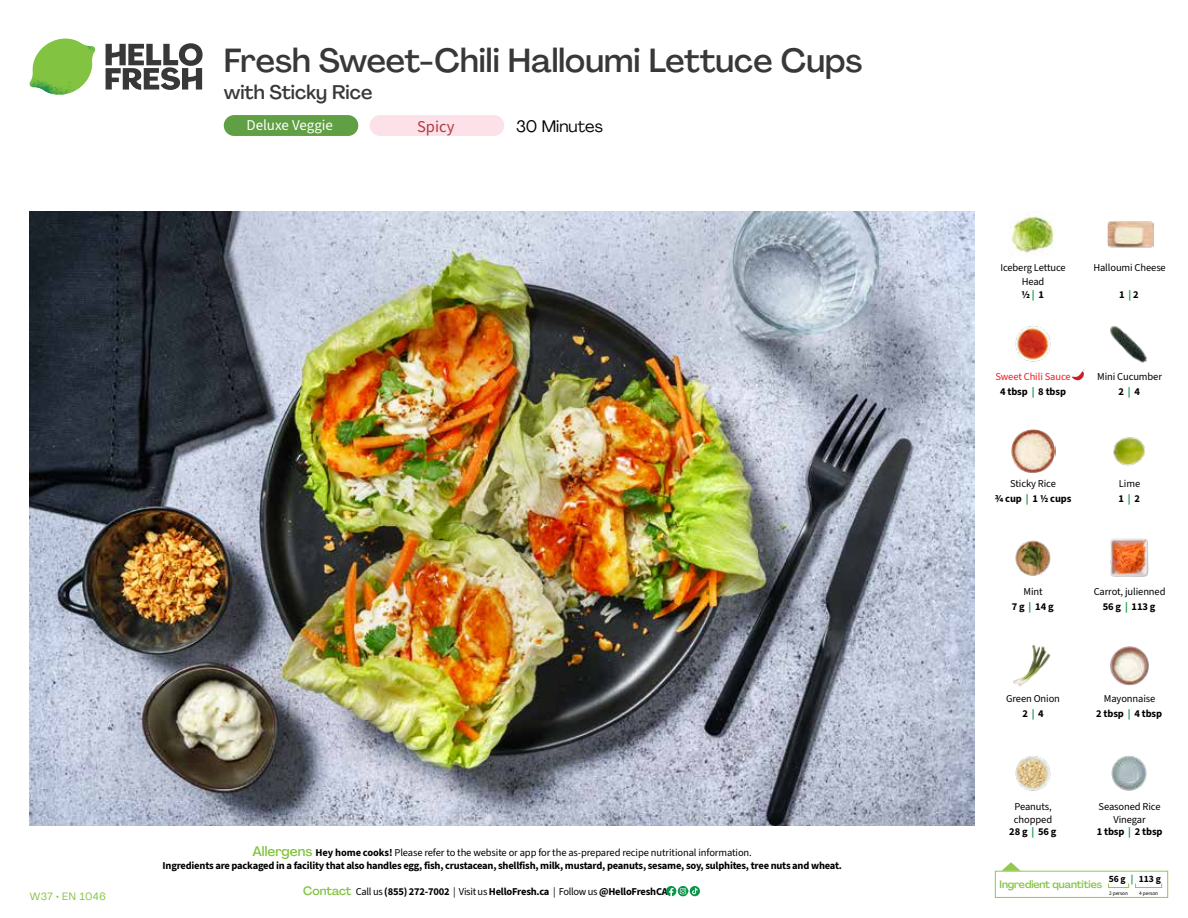
<style>
.page{position:relative;width:1188px;height:918px;background:#fff}
.page>*{position:absolute;margin:0;border:0;box-sizing:border-box;transform-origin:0 0}
.t1{font:500 33px "Agrandir";color:#383839}
.t2{font:500 19.5px "Agrandir";color:#383839}
.t3{font:16.5px "Agrandir";color:#000}
.t4{font:16.5px "Source Sans 3";color:#b33841}
.t5{font:15px "Source Sans 3";color:#fff}
.t6{font:700 10.5px/13.5px "Source Sans 3";letter-spacing:-.02em;color:#000;text-align:center}
.t7{font:10.5px/14.9px "Source Sans 3";letter-spacing:-.01em;color:#000;text-align:center}
.t8{font:10.5px/14.9px "Source Sans 3";letter-spacing:-.01em;color:#ed1d24;text-align:center}
.t9{font:500 10.5px "Agrandir";letter-spacing:-.01em;color:#82c341}
.t10{font:10.5px "Agrandir";letter-spacing:.05em;color:#82c341}
.t11{font:700 9.6px "Source Sans 3";color:#000}
.t12{font:5.25px "Source Sans 3";letter-spacing:-.01em;color:#000}
.s1{font-family:"Agrandir";font-weight:500;font-size:13.5px;color:#82c341}
.s2{font-weight:400}
.s3{font-family:"Agrandir";font-weight:500;font-size:12px;color:#82c341}
.s4{font-weight:700}
.s5{font-weight:700;color:#0b9446}
.s6{color:#0b9446}
.s7{font-weight:700;color:#000}
</style>
<div class="page">
<svg style="left:106px;top:43px;width:97px;height:47px"></svg>
<svg style="left:34px;top:39px;width:59px;height:38px"></svg>
<img style="left:65px;top:39px;width:30px;height:25px">
<img style="left:33px;top:60px;width:56px;height:10px">
<img style="left:29px;top:64px;width:58px;height:31px">
<img style="left:64px;top:70px;width:25px;height:24px">
<img style="left:30px;top:211px;width:945px;height:615px">
<svg style="left:690px;top:886px;width:10px;height:10px"></svg>
<svg style="left:666px;top:886px;width:32px;height:10px"></svg>
<svg style="left:1002px;top:862px;width:19px;height:9px"></svg>
<div style="left:995px;top:871px;width:173px;height:27px;border:1px solid #91c84e"></div>
<div style="left:1108px;top:883px;width:21px;height:5px;border:1px solid #91c84e"></div>
<div style="left:1135px;top:883px;width:27px;height:5px;border:1px solid #91c84e"></div>
<img style="left:1015px;top:326px;width:36px;height:36px">
<img style="left:1110px;top:325px;width:37px;height:38px">
<img style="left:1011px;top:429px;width:45px;height:44px">
<img style="left:1113px;top:437px;width:32px;height:29px">
<img style="left:1015px;top:540px;width:36px;height:36px">
<img style="left:1110px;top:538px;width:39px;height:39px">
<img style="left:1013px;top:645px;width:38px;height:42px">
<img style="left:1015px;top:756px;width:36px;height:35px">
<img style="left:1111px;top:755px;width:36px;height:36px">
<img style="left:1108px;top:221px;width:45px;height:27px">
<img style="left:1011px;top:212px;width:44px;height:45px">
<img style="left:1110px;top:646px;width:39px;height:40px">
<svg style="left:1072px;top:369px;width:12px;height:12px"></svg>
<div style="left:224px;top:115px;width:134px;height:21px;background:#609f43;border-radius:10px"></div>
<div style="left:370px;top:115px;width:134px;height:21px;background:#fce1e9;border-radius:10px"></div>
<h1 class="t1" style="left:224px;top:40px;width:640px">Fresh Sweet-Chili Halloumi Lettuce Cups</h1>
<h2 class="t2" style="left:224px;top:80px;width:150px">with Sticky Rice</h2>
<h3 class="t3" style="left:516px;top:116px;width:88px">30 Minutes</h3>
<h3 class="t5" style="left:246px;top:116px;width:88px">Deluxe Veggie</h3>
<h3 class="t4" style="left:417px;top:116px;width:39px">Spicy</h3>
<p class="t10" style="left:30px;top:890px;width:78px">W37 • EN 1046</p>
<p class="t6" style="left:163px;top:845px;width:681px"><span class="s1">Allergens</span> Hey home cooks! <span class="s2">Please refer to the website or app for the as-prepared recipe nutritional information.<br></span>Ingredients are packaged in a facility that also handles egg, fish, crustacean, shellfish, milk, mustard, peanuts, sesame, soy, sulphites, tree nuts and wheat.</p>
<p class="t6" style="left:303px;top:885px;width:366px"><span class="s3">Contact</span> <span class="s2">Call us</span> (855) 272-7002 <span class="s2">| Visit us</span> HelloFresh.ca <span class="s2">| Follow us</span> @HelloFreshCA</p>
<p class="t7" style="left:1000px;top:261px;width:67px;line-height:13.4px">Iceberg Lettuce<br>Head<br><span class="s4">1/2</span> <span class="s5">|</span> <span class="s4">1</span></p>
<p class="t7" style="left:1093px;top:260px;width:74px">Halloumi Cheese</p>
<p class="t6" style="left:1119px;top:288px;width:21px">1 <span class="s6">|</span> 2</p>
<p class="t8" style="left:995px;top:369px;width:77px">Sweet Chili Sauce<br><span class="s7">4 tbsp</span> <span class="s5">|</span> <span class="s7">8 tbsp</span></p>
<p class="t7" style="left:1097px;top:369px;width:66px">Mini Cucumber<br><span class="s4">2</span> <span class="s5">|</span> <span class="s4">4</span></p>
<p class="t6" style="left:995px;top:477px;width:78px;line-height:14.5px"><span class="s2">Sticky Rice<br></span>3/4 cup <span class="s6">|</span> 1 1/2 cups</p>
<p class="t7" style="left:1118px;top:476px;width:23px;text-align:left">Lime<br><span class="s4">1</span> <span class="s5">|</span> <span class="s4">2</span></p>
<p class="t6" style="left:1012px;top:584px;width:43px;line-height:14.9px"><span class="s2">Mint<br></span>7 g <span class="s6">|</span> 14 g</p>
<p class="t7" style="left:1094px;top:584px;width:73px">Carrot, julienned<br><span class="s4">56 g</span> <span class="s5">|</span> <span class="s4">113 g</span></p>
<p class="t7" style="left:1006px;top:691px;width:55px">Green Onion<br><span class="s4">2</span> <span class="s5">|</span> <span class="s4">4</span></p>
<p class="t7" style="left:1096px;top:691px;width:67px">Mayonnaise<br><span class="s4">2 tbsp</span> <span class="s5">|</span> <span class="s4">4 tbsp</span></p>
<p class="t7" style="left:1014px;top:799px;width:40px;line-height:13.5px;text-align:left">Peanuts, chopped</p>
<p class="t6" style="left:1009px;top:825px;width:49px">28 g <span class="s6">|</span> 56 g</p>
<p class="t7" style="left:1099px;top:799px;width:63px;line-height:13.5px">Seasoned Rice<br>Vinegar</p>
<p class="t6" style="left:1097px;top:825px;width:67px">1 tbsp <span class="s6">|</span> 2 tbsp</p>
<p class="t11" style="left:1109px;top:872px;width:54px">56 g <span class="s6">|</span> 113 g</p>
<p class="t12" style="left:1109px;top:890px;width:20px">2 person</p>
<p class="t12" style="left:1139px;top:890px;width:20px">4 person</p>
<p class="t9" style="left:1000px;top:878px;width:104px">Ingredient quantities</p>
</div>
